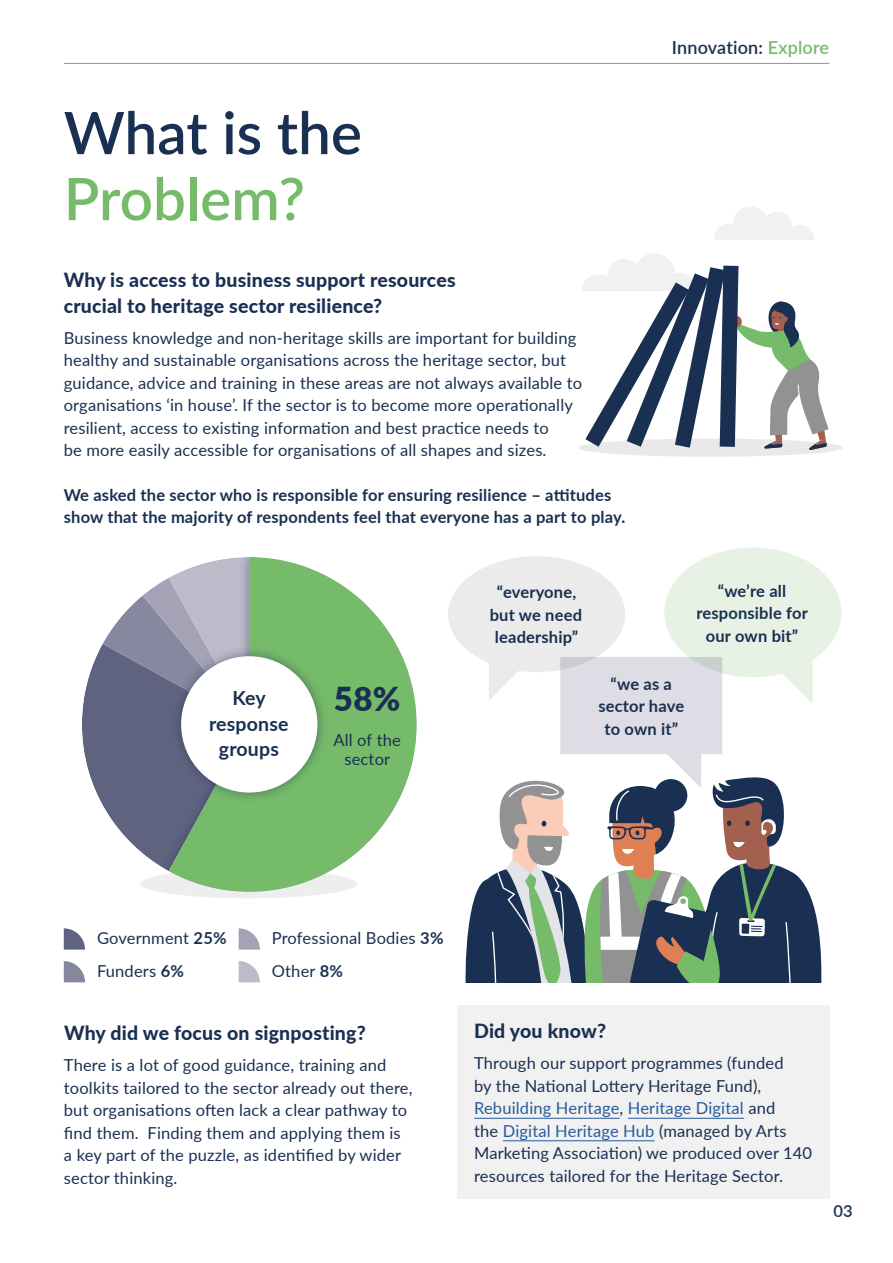
<style>
.page{position:relative;width:893px;height:1263px;background:#fff}
.page>*{position:absolute;margin:0;border:0;box-sizing:border-box;transform-origin:0 0}
.Heading_1{font:600 58.5px/66px "Lato";color:#1a3052}
.Numbers{font:900 33px "Lato";color:#1a3052}
.Heading_2{font:800 19.5px/25.5px "Lato";letter-spacing:.01em;color:#1a3052}
.Body_Bold{font:700 19.5px/25.5px "Lato";letter-spacing:.01em;color:#1a3052;text-align:center}
.t1{font:600 18px "Lato";letter-spacing:.01em;color:#1a3052}
.Body{font:16.5px/22.5px "Lato";letter-spacing:.01em;color:#1a3052}
.Body_Bold-2{font:700 16.5px/22.5px "Lato";letter-spacing:.01em;color:#1a3052;text-align:center}
.t2{font:600 16.5px "Lato";color:#1a3052}
.s1{color:#76bb69}
.s2{font-weight:700}
.s3{color:#275b9b}
</style>
<div class="page">
<hr style="left:64px;top:63px;width:765px;height:1px;background:#929292">
<div style="left:448px;top:556px;width:177px;height:116px;background:#ebebeb;border-radius:50%"></div>
<div style="left:664px;top:547px;width:177px;height:130px;background:#e8f2e4;border-radius:50%"></div>
<div style="left:140px;top:869px;width:217px;height:29px;background:#eee;border-radius:50%"></div>
<svg style="left:64px;top:961px;width:21px;height:21px"></svg>
<svg style="left:64px;top:928px;width:21px;height:21px"></svg>
<svg style="left:239px;top:928px;width:21px;height:21px"></svg>
<svg style="left:239px;top:961px;width:21px;height:21px"></svg>
<svg style="left:714px;top:207px;width:100px;height:33px"></svg>
<div style="left:578px;top:438px;width:265px;height:19px;background:#e9e9e9;border-radius:50%"></div>
<svg style="left:582px;top:253px;width:247px;height:197px"></svg>
<svg style="left:82px;top:584px;width:76px;height:281px"></svg>
<div style="left:158px;top:557px;width:259px;height:335px;background:#1a3052;opacity:.5"></div>
<svg style="left:169px;top:557px;width:248px;height:335px;fill:#76bb69"></svg>
<div style="left:170px;top:644px;width:159px;height:160px;background:#1a3052;opacity:.5"></div>
<div style="left:181px;top:656px;width:136px;height:136px;background:#fff;border-radius:50%"></div>
<svg style="left:465px;top:653px;width:357px;height:329px"></svg>
<div style="left:457px;top:1006px;width:372px;height:193px;background:#f1f1f1"></div>
<hr style="left:474px;top:1118px;width:146px;height:1px;background:#275b9b">
<hr style="left:628px;top:1118px;width:116px;height:1px;background:#275b9b">
<hr style="left:503px;top:1140px;width:152px;height:1px;background:#275b9b">
<h1 class="Heading_1" style="left:64px;top:97px;width:300px">What is the<br><span class="s1">Problem?</span></h1>
<h2 class="Heading_2" style="left:64px;top:266px;width:393px">Why is access to business support resources crucial to heritage sector resilience?</h2>
<p class="Body" style="left:64px;top:326px;width:520px">Business knowledge and non-heritage skills are important for building healthy and sustainable organisations across the heritage sector, but guidance, advice and training in these areas are not always available to organisations ‘in house’. If the sector is to become more operationally resilient, access to existing information and best practice needs to<br>be more easily accessible for organisations of all shapes and sizes.</p>
<p class="Body_Bold-2" style="left:64px;top:483px;width:563px;text-align:left">We asked the sector who is responsible for ensuring resilience – attitudes show that the majority of respondents feel that everyone has a part to play.</p>
<p class="Body_Bold-2" style="left:490px;top:580px;width:94px">“everyone, but we need leadership”</p>
<p class="t1" style="left:672px;top:34px;width:159px">Innovation: <span class="s1">Explore</span></p>
<p class="Body_Bold-2" style="left:696px;top:578px;width:113px">“we’re all responsible for our own bit”</p>
<p class="Body_Bold" style="left:209px;top:685px;width:81px">Key response groups</p>
<p class="Numbers" style="left:334px;top:674px;width:68px">58%</p>
<p class="Body" style="left:333px;top:729px;width:69px;line-height:19.5px;text-align:center">All of the sector</p>
<p class="Body_Bold-2" style="left:598px;top:672px;width:87px">“we as a sector have to own it”</p>
<p class="Body" style="left:97px;top:926px;width:131px">Government <span class="s2">25%</span></p>
<p class="Body" style="left:97px;top:958px;width:88px">Funders <span class="s2">6%</span></p>
<p class="Body" style="left:272px;top:926px;width:173px">Professional Bodies <span class="s2">3%</span></p>
<p class="Body" style="left:272px;top:958px;width:73px">Other <span class="s2">8%</span></p>
<h2 class="Heading_2" style="left:64px;top:1019px;width:303px">Why did we focus on signposting?</h2>
<p class="Body" style="left:64px;top:1053px;width:350px">There is a lot of good guidance, training and toolkits tailored to the sector already out there, but organisations often lack a clear pathway to find them. Finding them and applying them is a key part of the puzzle, as identified by wider sector thinking.</p>
<h2 class="Heading_2" style="left:474px;top:1018px;width:133px">Did you know?</h2>
<p class="Body" style="left:474px;top:1051px;width:340px">Through our support programmes (funded<br>by the National Lottery Heritage Fund), <span class="s3">Rebuilding Heritage</span>, <span class="s3">Heritage Digital</span> and<br>the <span class="s3">Digital Heritage Hub</span> (managed by Arts Marketing Association) we produced over 140 resources tailored for the Heritage Sector.</p>
<p class="t2" style="left:833px;top:1199px;width:21px">03</p>
</div>
